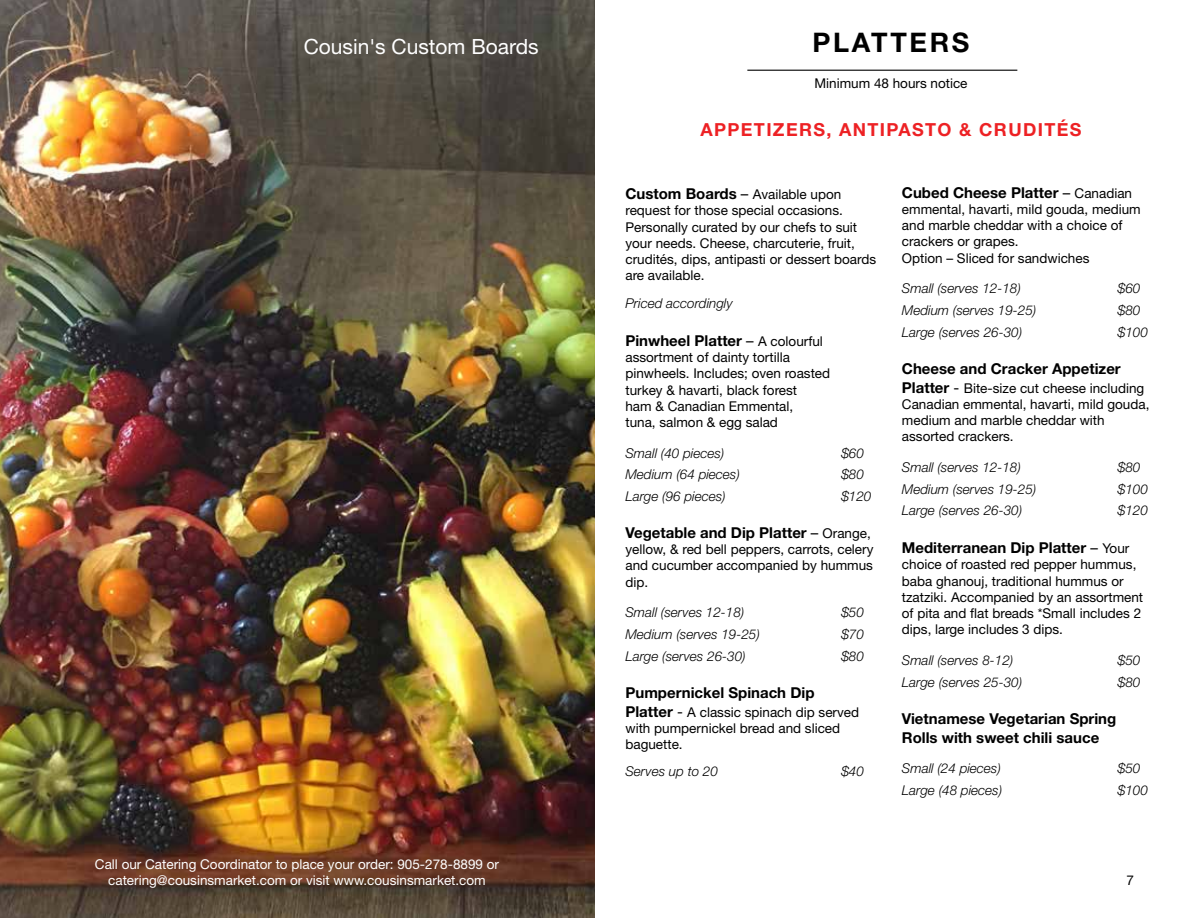
<style>
.page{position:relative;width:1188px;height:918px;background:#fff}
.page>*{position:absolute;margin:0;border:0;box-sizing:border-box;transform-origin:0 0}
.t1{font:700 27px "Helvetica Neue";letter-spacing:.1em;color:#000}
.t2{font:21px "Helvetica Neue";color:#fff}
.t3{font:700 18px "Helvetica Neue";letter-spacing:.075em;color:#ed2124}
.t4{font:700 15px/18.9px "Helvetica Neue";color:#000}
.t5{font:13.5px/16.2px "Helvetica Neue";color:#000}
.t6{font:italic 300 13.5px "Helvetica Neue";color:#000}
.t7{font:13.5px/16.2px "Helvetica Neue";color:#fff;text-align:center}
.s1{font-weight:700;font-size:15px}
.s2{font-size:15px}
.s3{font-weight:400}
.s4{font-weight:400;font-size:13.5px}
</style>
<div class="page">
<img style="left:0;top:0;width:594px;height:918px">
<hr style="left:747px;top:70px;width:270px;height:1px;background:#000">
<h2 class="t2" style="left:304px;top:34px;width:236px">Cousin's Custom Boards</h2>
<p class="t7" style="left:95px;top:856px;width:406px">Call our Catering Coordinator to place your order: 905-278-8899 or catering@cousinsmarket.com or visit www.cousinsmarket.com</p>
<h1 class="t1" style="left:813px;top:26px;width:158px">PLATTERS</h1>
<p class="t5" style="left:814px;top:75px;width:155px">Minimum 48 hours notice</p>
<h3 class="t3" style="left:701px;top:118px;width:382px">APPETIZERS, ANTIPASTO &amp; CRUDITÉS</h3>
<p class="t5" style="left:625px;top:186px;width:252px"><span class="s1">Custom Boards</span> <span class="s2">–</span> Available upon request for those special occasions.<br>Personally curated by our chefs to suit your needs. Cheese, charcuterie, fruit, crudités, dips, antipasti or dessert boards are available.</p>
<p class="t6" style="left:625px;top:295px;width:109px">Priced accordingly</p>
<p class="t4" style="left:625px;top:331px;width:199px">Pinwheel Platter <span class="s3">–</span> <span class="s4">A colourful</span></p>
<p class="t5" style="left:625px;top:349px;width:206px">assortment of dainty tortilla pinwheels. Includes; oven roasted turkey &amp; havarti, black forest<br>ham &amp; Canadian Emmental,<br>tuna, salmon &amp; egg salad</p>
<p class="t6" style="left:625px;top:445px;width:101px">Small (40 pieces)</p>
<p class="t6" style="left:841px;top:445px;width:24px">$60</p>
<p class="t6" style="left:625px;top:467px;width:116px">Medium (64 pieces)</p>
<p class="t6" style="left:841px;top:467px;width:24px">$80</p>
<p class="t6" style="left:625px;top:488px;width:102px">Large (96 pieces)</p>
<p class="t6" style="left:841px;top:488px;width:32px">$120</p>
<p class="t4" style="left:625px;top:523px;width:247px">Vegetable and Dip Platter <span class="s3">–</span> <span class="s4">Orange,</span></p>
<p class="t5" style="left:625px;top:541px;width:250px;text-align:justify">yellow, &amp; red bell peppers, carrots, celery and cucumber accompanied by hummus dip.</p>
<p class="t6" style="left:625px;top:605px;width:121px">Small (serves 12-18)</p>
<p class="t6" style="left:841px;top:605px;width:24px">$50</p>
<p class="t6" style="left:625px;top:626px;width:136px">Medium (serves 19-25)</p>
<p class="t6" style="left:841px;top:626px;width:24px">$70</p>
<p class="t6" style="left:625px;top:648px;width:122px">Large (serves 26-30)</p>
<p class="t6" style="left:841px;top:648px;width:24px">$80</p>
<p class="t4" style="left:625px;top:683px;width:191px">Pumpernickel Spinach Dip</p>
<p class="t5" style="left:625px;top:704px;width:235px"><span class="s1">Platter</span> <span class="s2">-</span> A classic spinach dip served with pumpernickel bread and sliced baguette.</p>
<p class="t6" style="left:625px;top:763px;width:94px">Serves up to 20</p>
<p class="t6" style="left:841px;top:763px;width:24px">$40</p>
<p class="t4" style="left:902px;top:183px;width:232px">Cubed Cheese Platter <span class="s3">–</span> <span class="s4">Canadian</span></p>
<p class="t5" style="left:902px;top:201px;width:240px">emmental, havarti, mild gouda, medium and marble cheddar with a choice of crackers or grapes.<br>Option – Sliced for sandwiches</p>
<p class="t6" style="left:902px;top:280px;width:121px">Small (serves 12-18)</p>
<p class="t6" style="left:1118px;top:280px;width:24px">$60</p>
<p class="t6" style="left:902px;top:302px;width:136px">Medium (serves 19-25)</p>
<p class="t6" style="left:1118px;top:302px;width:24px">$80</p>
<p class="t6" style="left:902px;top:324px;width:122px">Large (serves 26-30)</p>
<p class="t6" style="left:1118px;top:324px;width:32px">$100</p>
<p class="t4" style="left:902px;top:359px;width:220px">Cheese and Cracker Appetizer</p>
<p class="t5" style="left:902px;top:380px;width:249px"><span class="s1">Platter</span> <span class="s2">-</span> Bite-size cut cheese including Canadian emmental, havarti, mild gouda, medium and marble cheddar with assorted crackers.</p>
<p class="t6" style="left:902px;top:459px;width:121px">Small (serves 12-18)</p>
<p class="t6" style="left:1118px;top:459px;width:24px">$80</p>
<p class="t6" style="left:902px;top:481px;width:136px">Medium (serves 19-25)</p>
<p class="t6" style="left:1118px;top:481px;width:32px">$100</p>
<p class="t6" style="left:902px;top:503px;width:122px">Large (serves 26-30)</p>
<p class="t6" style="left:1118px;top:503px;width:32px">$120</p>
<p class="t4" style="left:902px;top:538px;width:229px">Mediterranean Dip Platter <span class="s3">–</span> <span class="s4">Your</span></p>
<p class="t5" style="left:902px;top:556px;width:243px">choice of roasted red pepper hummus, baba ghanouj, traditional hummus or tzatziki. Accompanied by an assortment of pita and flat breads *Small includes 2 dips, large includes 3 dips.</p>
<p class="t6" style="left:902px;top:652px;width:113px">Small (serves 8-12)</p>
<p class="t6" style="left:1118px;top:652px;width:24px">$50</p>
<p class="t6" style="left:902px;top:674px;width:122px">Large (serves 25-30)</p>
<p class="t6" style="left:1118px;top:674px;width:24px">$80</p>
<p class="t4" style="left:902px;top:709px;width:216px">Vietnamese Vegetarian Spring<br>Rolls with sweet chili sauce</p>
<p class="t6" style="left:902px;top:760px;width:101px">Small (24 pieces)</p>
<p class="t6" style="left:1118px;top:760px;width:24px">$50</p>
<p class="t6" style="left:902px;top:782px;width:102px">Large (48 pieces)</p>
<p class="t6" style="left:1118px;top:782px;width:32px">$100</p>
<p class="t5" style="left:1126px;top:872px;width:9px">7</p>
</div>
